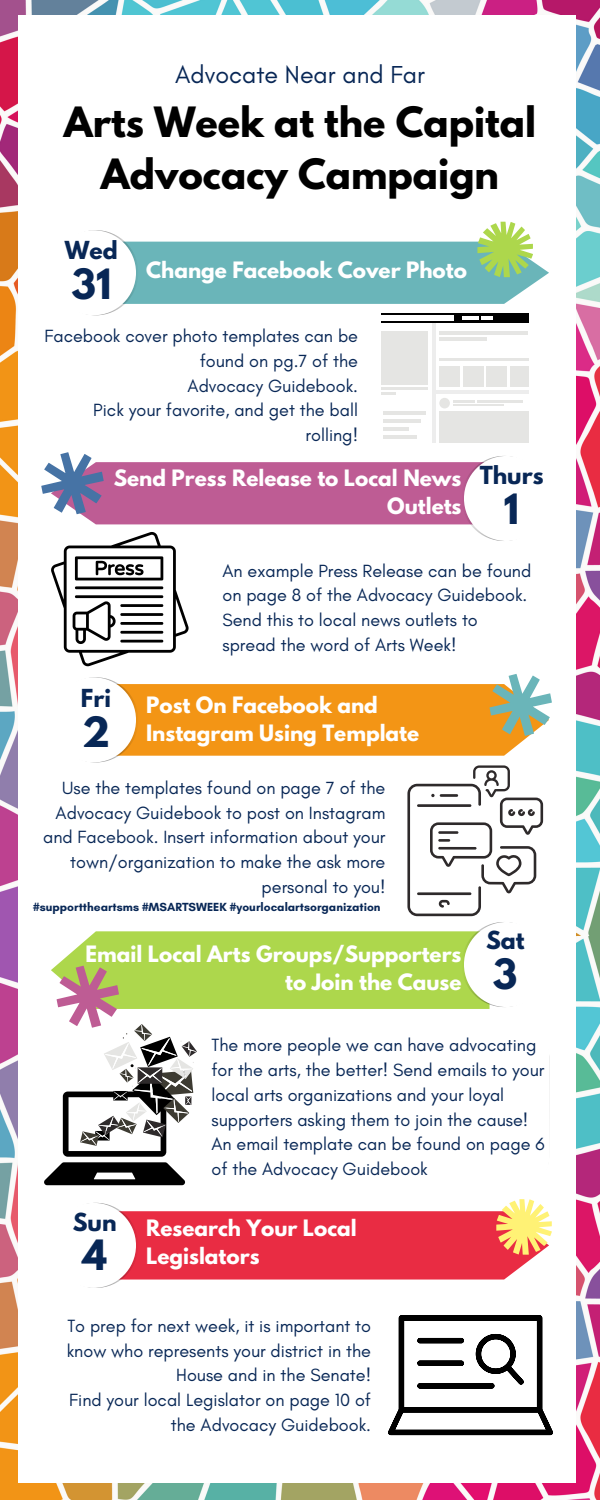
<style>
.page{position:relative;width:600px;height:1500px;background:#fff}
.page>*{position:absolute;margin:0;border:0;box-sizing:border-box;transform-origin:0 0}
.t1{font:700 37px/51.8px "League Spartan";color:#000;text-align:center}
.t2{font:700 37px "League Spartan";color:#082756}
.t3{font:25px "Glacial Indifference";color:#082756}
.t4{font:700 22px "League Spartan";color:#082756}
.t5{font:700 20px/27.8px "League Spartan";color:#fff;text-align:right}
.t6{font:18px/24.8px "Glacial Indifference";color:#082756;text-align:right}
.t7{font:700 12px "Glacial Indifference";color:#082756}
</style>
<div class="page">
<img style="left:0;top:0;width:600px;height:1500px">
<div style="left:18px;top:15px;width:558px;height:1467px;background:#fff"></div>
<svg style="left:110px;top:674px;width:442px;height:82px"></svg>
<svg style="left:41px;top:452px;width:449px;height:72px"></svg>
<svg style="left:110px;top:1199px;width:442px;height:81px"></svg>
<svg style="left:110px;top:222px;width:439px;height:82px"></svg>
<svg style="left:407px;top:765px;width:136px;height:151px"></svg>
<div style="left:382px;top:313px;width:146px;height:129px;background:#ededed"></div>
<div style="left:382px;top:313px;width:50px;height:129px;background:#fff"></div>
<div style="left:436px;top:313px;width:92px;height:77px;background:#fff"></div>
<div style="left:436px;top:394px;width:92px;height:48px;background:#fff"></div>
<div style="left:382px;top:331px;width:46px;height:53px;background:#e5e5e3"></div>
<hr style="left:382px;top:387px;width:46px;height:3px;background:#e5e5e3">
<svg style="left:382px;top:393px;width:13px;height:2px"></svg>
<hr style="left:383px;top:411px;width:42px;height:3px;background:#e5e5e3">
<hr style="left:383px;top:419px;width:38px;height:3px;background:#e5e5e3">
<hr style="left:383px;top:427px;width:26px;height:4px;background:#e5e5e3">
<hr style="left:383px;top:436px;width:33px;height:3px;background:#e5e5e3">
<hr style="left:439px;top:331px;width:89px;height:4px;background:#e5e5e3">
<hr style="left:439px;top:337px;width:47px;height:3px;background:#e5e5e3">
<hr style="left:453px;top:400px;width:22px;height:3px;background:#e5e5e3">
<hr style="left:453px;top:405px;width:50px;height:1px;background:#e5e5e3">
<hr style="left:477px;top:400px;width:46px;height:3px;background:#e5e5e3">
<div style="left:439px;top:411px;width:89px;height:31px;background:#e5e5e3"></div>
<hr style="left:439px;top:358px;width:89px;height:2px;background:#e5e5e3">
<div style="left:439px;top:366px;width:21px;height:21px;background:#e5e5e3"></div>
<div style="left:463px;top:366px;width:20px;height:21px;background:#e5e5e3"></div>
<div style="left:487px;top:366px;width:20px;height:21px;background:#e5e5e3"></div>
<div style="left:511px;top:366px;width:17px;height:21px;background:#e5e5e3"></div>
<div style="left:439px;top:398px;width:11px;height:10px;background:#e5e5e3;border-radius:50%"></div>
<div style="left:382px;top:313px;width:146px;height:10px;background:#000"></div>
<div style="left:382px;top:315px;width:72px;height:6px;background:#fff"></div>
<hr style="left:462px;top:316px;width:17px;height:4px;background:#fff">
<hr style="left:482px;top:316px;width:11px;height:4px;background:#fff">
<svg style="left:51px;top:532px;width:138px;height:134px"></svg>
<svg style="left:44px;top:931px;width:446px;height:254px"></svg>
<svg style="left:388px;top:1315px;width:165px;height:120px"></svg>
<p class="t3" style="left:175px;top:59px;width:251px">Advocate Near and Far</p>
<p class="t1" style="left:64px;top:101px;width:474px">Arts Week at the Capital<br>Advocacy Campaign</p>
<h3 class="t4" style="left:65px;top:239px;width:54px">Wed</h3>
<h3 class="t2" style="left:71px;top:265px;width:41px">31</h3>
<h3 class="t5" style="left:146px;top:258px;width:322px">Change Facebook Cover Photo</h3>
<p class="t6" style="left:44px;top:323px;width:315px">Facebook cover photo templates can be found on pg.7 of the</p>
<h3 class="t6" style="left:188px;top:373px;width:172px">Advocacy Guidebook.</h3>
<p class="t6" style="left:93px;top:398px;width:266px">Pick your favorite, and get the ball rolling!</p>
<p class="t5" style="left:114px;top:467px;width:349px">Send Press Release to Local News<br>Outlets</p>
<p class="t4" style="left:480px;top:464px;width:65px">Thurs</p>
<p class="t2" style="left:504px;top:491px;width:17px">1</p>
<h1 class="t6" style="left:222px;top:558px;width:310px;text-align:left">An example Press Release can be found on page 8 of the Advocacy Guidebook.<br>Send this to local news outlets to spread the word of Arts Week!</h1>
<p class="t4" style="left:81px;top:687px;width:32px">Fri</p>
<p class="t5" style="left:146px;top:693px;width:275px;text-align:left">Post On Facebook and<br>Instagram Using Template</p>
<p class="t6" style="left:43px;top:775px;width:344px">Use the templates found on page 7 of the Advocacy Guidebook to post on Instagram and Facebook. Insert information about your town/organization to make the ask more personal to you!</p>
<p class="t7" style="left:33px;top:900px;width:349px">#supporttheartsms #MSARTSWEEK #yourlocalartsorganization</p>
<h3 class="t5" style="left:86px;top:943px;width:377px">Email Local Arts Groups/Supporters to Join the Cause</h3>
<p class="t2" style="left:82px;top:714px;width:29px">2</p>
<h3 class="t4" style="left:486px;top:930px;width:40px">Sat</h3>
<h3 class="t2" style="left:493px;top:956px;width:26px">3</h3>
<p class="t4" style="left:73px;top:1211px;width:45px">Sun</p>
<p class="t2" style="left:82px;top:1237px;width:26px">4</p>
<h3 class="t6" style="left:212px;top:1033px;width:335px;text-align:left">The more people we can have advocating for the arts, the better! Send emails to your local arts organizations and your loyal supporters asking them to join the cause!<br>An email template can be found on page 6 of the Advocacy Guidebook</h3>
<p class="t5" style="left:146px;top:1217px;width:212px;text-align:left">Research Your Local<br>Legislators</p>
<p class="t6" style="left:67px;top:1313px;width:306px">To prep for next week, it is important to know who represents your district in the<br>House and in the Senate!</p>
<p class="t6" style="left:69px;top:1387px;width:303px">Find your local Legislator on page 10 of the Advocacy Guidebook.</p>
</div>
